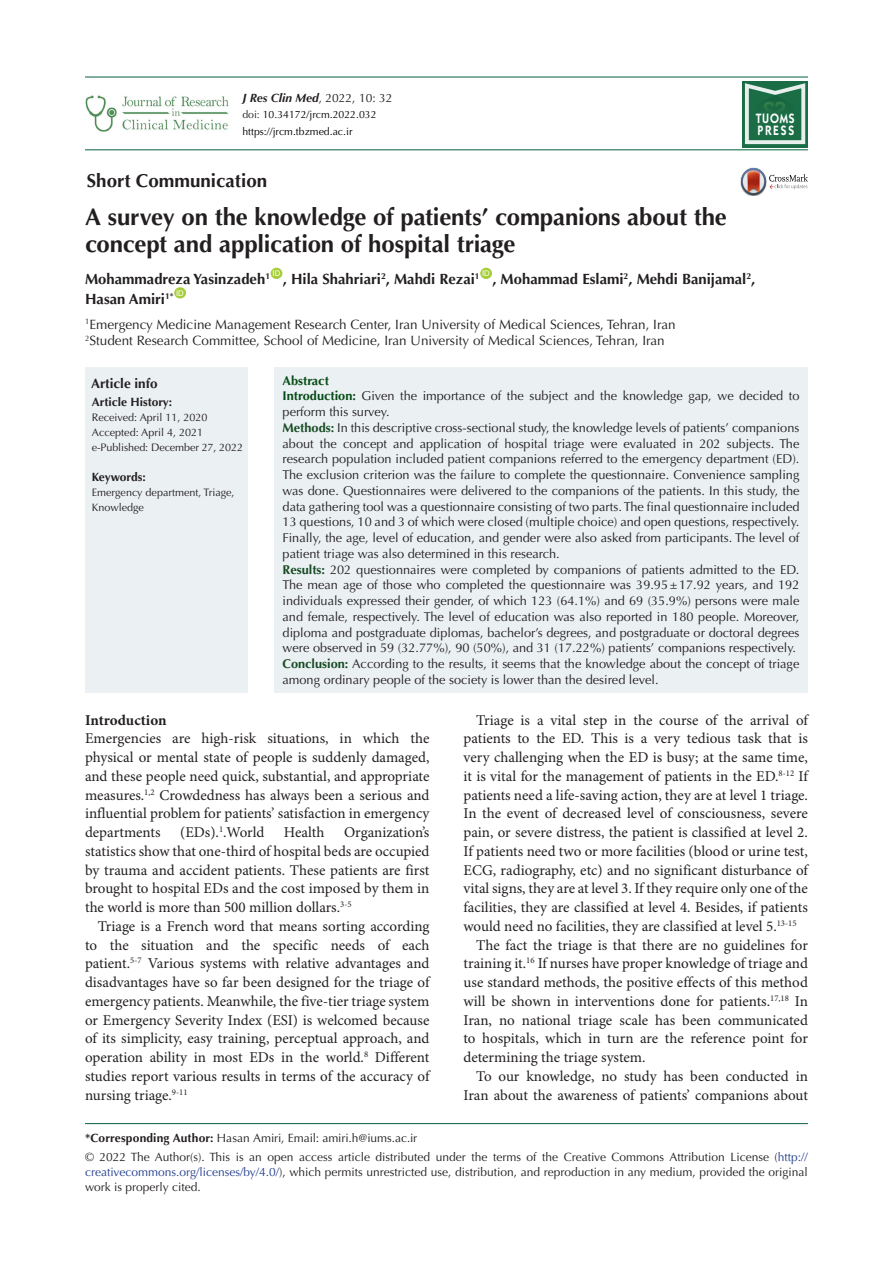
<style>
.page{position:relative;width:893px;height:1263px;background:#fff}
.page>*{position:absolute;margin:0;border:0;box-sizing:border-box;transform-origin:0 0}
.t1{font:700 24px/27px "Optima LT Std";letter-spacing:-.005em;color:#231f20}
.t2{font:700 18.75px "Optima LT Std";color:#231f20}
.t3{font:15px/18.8px "Minion Pro";color:#231f20;text-align:justify}
.t4{font:700 15px "Minion Pro";letter-spacing:-.005em;color:#231f20}
.t5{font:700 14.85px "Optima LT Std";color:#231f20}
.t6{font:600 13.65px/12px "ITC Kabel Std";letter-spacing:.11em;color:#fff;scale:.85 1}
.t7{font:13.5px "Optima LT Std";color:#231f20}
.t8{font:700 13.5px "Optima LT Std";color:#231f20}
.t9{font:12.75px/15.8px "Optima LT Std";color:#231f20}
.t10{font:700 12.75px "Optima LT Std";color:#054b14}
.corresponding{font:12px/15px "Optima LT Std";color:#231f20;text-align:justify}
.t11{font:italic 700 12px "Optima LT Std";color:#231f20}
.t12{font:700 12px "Optima LT Std";color:#231f20}
.t13{font:700 12px "Optima LT Std";letter-spacing:-.02em;color:#231f20}
.t14{font:10.8px/15px "Optima LT Std";color:#231f20}
.t15{font:10.5px "Optima LT Std";color:#040503}
.t16{font:10.5px "Optima LT Std";color:#000}
.t17{font:7.8px "Arial";color:#fff}
.s1{font-weight:400;font-style:normal}
.s2{color:#231f20}
.s3{font-weight:700;color:#054b14}
.s4{font-weight:700;color:#164b23}
.s5{font-weight:700}
.s6{color:#25408f}
</style>
<div class="page">
<hr style="left:85px;top:149px;width:723px;height:1px;background:#1e7252">
<hr style="left:85px;top:76px;width:723px;height:2px;background:#1e7252">
<div style="left:271px;top:268px;width:11px;height:11px;background:#a6ce39;border-radius:50%"></div>
<div style="left:480px;top:268px;width:12px;height:11px;background:#a6ce39;border-radius:50%"></div>
<div style="left:174px;top:287px;width:12px;height:11px;background:#a6ce39;border-radius:50%"></div>
<div style="left:85px;top:367px;width:162px;height:325px;background:#ebf0f3"></div>
<div style="left:274px;top:367px;width:534px;height:325px;background:#ebf0f3"></div>
<svg style="left:741px;top:168px;width:67px;height:27px"></svg>
<hr style="left:85px;top:1123px;width:723px;height:1px;background:#1e7252">
<img style="left:85px;top:95px;width:144px;height:37px">
<div style="left:742px;top:81px;width:66px;height:66px;background:linear-gradient(to right,#1c6e47,#1b6d46)"></div>
<svg style="left:745px;top:83px;width:60px;height:61px;background:#4b8b6c"></svg>
<p class="t11" style="left:242px;top:90px;width:151px">J Res Clin Med<span class="s1">, 2022, 10: 32</span></p>
<p class="t15" style="left:242px;top:109px;width:136px"><span class="s2">doi:</span> 10.34172/jrcm.2022.032</p>
<p class="t16" style="left:242px;top:126px;width:112px">https://jrcm.tbzmed.ac.ir</p>
<p class="t2" style="left:87px;top:170px;width:182px">Short Communication</p>
<p class="t6" style="left:756px;top:113px;width:47px">TUOMS<br>PRESS</p>
<p class="t1" style="left:85px;top:204px;width:643px">A survey on the knowledge of patients’ companions about the concept and application of hospital triage</p>
<p class="t5" style="left:85px;top:271px;width:187px">Mohammadreza Yasinzadeh<sup>1</sup></p>
<p class="t17" style="left:273px;top:268px;width:9px">ID</p>
<p class="t5" style="left:283px;top:271px;width:198px">, Hila Shahriari<sup>2</sup>, Mahdi Rezai<sup>1</sup></p>
<p class="t17" style="left:482px;top:268px;width:9px">ID</p>
<p class="t5" style="left:492px;top:271px;width:264px">, Mohammad Eslami<sup>2</sup>, Mehdi Banijamal<sup>2</sup>,</p>
<p class="t5" style="left:85px;top:290px;width:90px">Hasan Amiri<sup>1*</sup></p>
<p class="t17" style="left:176px;top:288px;width:9px">ID</p>
<p class="t7" style="left:85px;top:317px;width:592px"><sup>1</sup>Emergency Medicine Management Research Center, Iran University of Medical Sciences, Tehran, Iran</p>
<p class="t7" style="left:85px;top:333px;width:581px"><sup>2</sup>Student Research Committee, School of Medicine, Iran University of Medical Sciences, Tehran, Iran</p>
<p class="t8" style="left:91px;top:375px;width:68px">Article info</p>
<p class="t12" style="left:92px;top:395px;width:82px">Article History:</p>
<p class="t14" style="left:92px;top:410px;width:117px">Received: April 11, 2020</p>
<p class="t14" style="left:92px;top:425px;width:113px">Accepted: April 4, 2021</p>
<p class="t14" style="left:92px;top:440px;width:153px">e-Published: December 27, 2022</p>
<p class="t13" style="left:92px;top:470px;width:55px">Keywords:</p>
<p class="t14" style="left:92px;top:485px;width:144px">Emergency department, Triage,<br>Knowledge</p>
<p class="t10" style="left:283px;top:373px;width:48px">Abstract</p>
<p class="t9" style="left:283px;top:388px;width:518px"><span class="s3">Introduction:</span> Given the importance of the subject and the knowledge gap, we decided to perform this survey.</p>
<p class="t9" style="left:283px;top:420px;width:518px;text-align:justify"><span class="s4">Methods:</span> In this descriptive cross-sectional study, the knowledge levels of patients’ companions about the concept and application of hospital triage were evaluated in 202 subjects. The research population included patient companions referred to the emergency department (ED).<br>The exclusion criterion was the failure to complete the questionnaire. Convenience sampling was done. Questionnaires were delivered to the companions of the patients. In this study, the data gathering tool was a questionnaire consisting of two parts. The final questionnaire included 13 questions, 10 and 3 of which were closed (multiple choice) and open questions, respectively.<br>Finally, the age, level of education, and gender were also asked from participants. The level of patient triage was also determined in this research.</p>
<p class="t9" style="left:283px;top:562px;width:518px;text-align:justify"><span class="s4">Results:</span> 202 questionnaires were completed by companions of patients admitted to the ED.<br>The mean age of those who completed the questionnaire was 39.95±17.92 years, and 192 individuals expressed their gender, of which 123 (64.1%) and 69 (35.9%) persons were male and female, respectively. The level of education was also reported in 180 people. Moreover, diploma and postgraduate diplomas, bachelor’s degrees, and postgraduate or doctoral degrees were observed in 59 (32.77%), 90 (50%), and 31 (17.22%) patients’ companions respectively.</p>
<p class="t9" style="left:283px;top:656px;width:518px"><span class="s4">Conclusion:</span> According to the results, it seems that the knowledge about the concept of triage among ordinary people of the society is lower than the desired level.</p>
<p class="t4" style="left:85px;top:709px;width:83px">Introduction</p>
<p class="t3" style="left:85px;top:730px;width:346px">Emergencies are high-risk situations, in which the physical or mental state of people is suddenly damaged, and these people need quick, substantial, and appropriate measures.<sup>1,2</sup> Crowdedness has always been a serious and influential problem for patients’ satisfaction in emergency departments</p>
<p class="t3" style="left:180px;top:823px;width:86px">(EDs).<sup>1</sup>.World</p>
<p class="t3" style="left:284px;top:823px;width:42px">Health</p>
<p class="t3" style="left:85px;top:823px;width:346px;text-indent:259px">Organization’s statistics show that one-third of hospital beds are occupied by trauma and accident patients. These patients are first brought to hospital EDs and the cost imposed by them in the world is more than 500 million dollars.<sup>3-5</sup></p>
<p class="t3" style="left:85px;top:917px;width:346px;text-indent:13px">Triage is a French word that means sorting according to the situation and the specific needs of each patient.<sup>5-7</sup> Various systems with relative advantages and disadvantages have so far been designed for the triage of emergency patients. Meanwhile, the five-tier triage system or Emergency Severity Index (ESI) is welcomed because of its simplicity, easy training, perceptual approach, and operation ability in most EDs in the world.<sup>8</sup> Different studies report various results in terms of the accuracy of nursing triage.<sup>9-11</sup></p>
<p class="t3" style="left:463px;top:711px;width:346px;text-indent:13px">Triage is a vital step in the course of the arrival of patients to the ED. This is a very tedious task that is very challenging when the ED is busy; at the same time, it is vital for the management of patients in the ED.<sup>8-12</sup> If patients need a life-saving action, they are at level 1 triage.<br>In the event of decreased level of consciousness, severe pain, or severe distress, the patient is classified at level 2.<br>If patients need two or more facilities (blood or urine test, ECG, radiography, etc) and no significant disturbance of vital signs, they are at level 3. If they require only one of the facilities, they are classified at level 4. Besides, if patients would need no facilities, they are classified at level 5.<sup>13-15</sup></p>
<p class="t3" style="left:463px;top:936px;width:346px;text-indent:13px">The fact the triage is that there are no guidelines for training it.<sup>16</sup> If nurses have proper knowledge of triage and use standard methods, the positive effects of this method will be shown in interventions done for patients.<sup>17,18</sup> In Iran, no national triage scale has been communicated to hospitals, which in turn are the reference point for determining the triage system.</p>
<p class="t3" style="left:463px;top:1067px;width:346px;text-align:right">To our knowledge, no study has been conducted in<br>Iran about the awareness of patients’ companions about</p>
<p class="corresponding" style="left:85px;top:1130px;width:334px"><span class="s5">*Corresponding Author:</span> Hasan Amiri, Email: amiri.h@iums.ac.ir</p>
<p class="corresponding" style="left:85px;top:1149px;width:724px">© 2022 The Author(s). This is an open access article distributed under the terms of the Creative Commons Attribution License (<span class="s6">http:// creativecommons.org/licenses/by/4.0/</span>), which permits unrestricted use, distribution, and reproduction in any medium, provided the original work is properly cited.</p>
</div>
